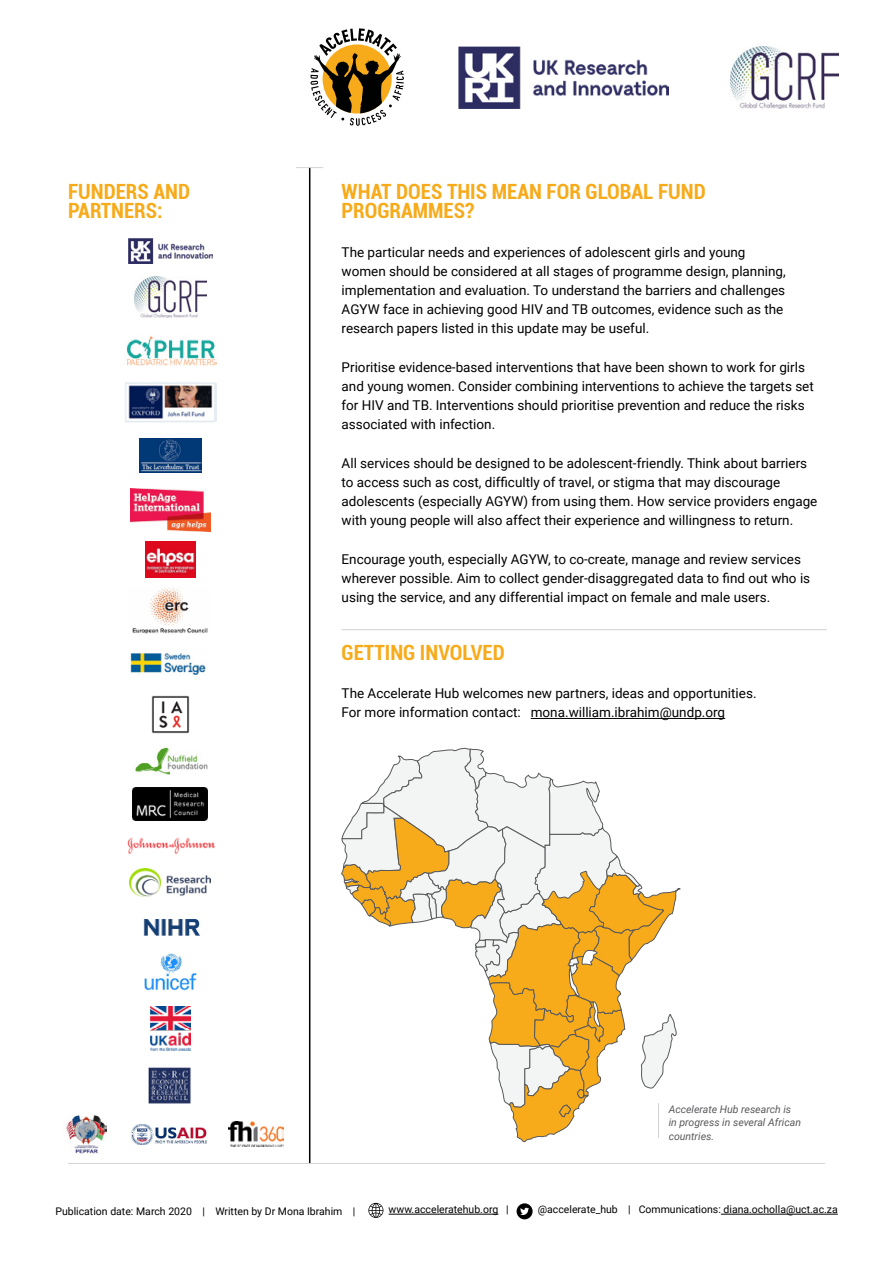
<style>
.page{position:relative;width:893px;height:1263px;background:#fff}
.page>*{position:absolute;margin:0;border:0;box-sizing:border-box;transform-origin:0 0}
.t1{font:700 condensed 21px/19.2px "Roboto";color:#f7ab1a}
.t2{font:13.5px/19.2px "Roboto";color:#000}
.t3{font:10.5px "Roboto";color:#000}
.t4{font:italic 10.5px/13.5px "Roboto";color:#58595b}
</style>
<div class="page">
<svg style="left:310px;top:28px;width:94px;height:98px"></svg>
<img style="left:458px;top:46px;width:211px;height:62px">
<img style="left:731px;top:46px;width:108px;height:62px">
<img style="left:130px;top:653px;width:76px;height:22px">
<hr style="left:531px;top:718px;width:194px;height:1px;background:#000">
<hr style="left:309px;top:167px;width:1px;height:997px;background:#000">
<svg style="left:296px;top:167px;width:27px;height:1px"></svg>
<hr style="left:68px;top:1163px;width:757px;height:1px;background:#d1d3d4">
<img style="left:127px;top:837px;width:89px;height:18px">
<img style="left:148px;top:1067px;width:43px;height:37px">
<hr style="left:389px;top:1214px;width:109px;height:1px;background:#000">
<hr style="left:721px;top:1214px;width:117px;height:1px;background:#000">
<svg style="left:368px;top:1203px;width:15px;height:15px"></svg>
<svg style="left:517px;top:1203px;width:16px;height:16px"></svg>
<svg style="left:341px;top:747px;width:339px;height:395px"></svg>
<img style="left:131px;top:488px;width:79px;height:44px">
<img style="left:125px;top:382px;width:92px;height:40px">
<img style="left:140px;top:438px;width:61px;height:35px">
<img style="left:134px;top:276px;width:73px;height:42px">
<img style="left:146px;top:541px;width:49px;height:37px">
<img style="left:132px;top:588px;width:76px;height:46px">
<img style="left:128px;top:239px;width:84px;height:25px">
<img style="left:66px;top:1115px;width:40px;height:39px">
<img style="left:151px;top:695px;width:39px;height:39px">
<img style="left:135px;top:747px;width:73px;height:28px">
<img style="left:133px;top:788px;width:75px;height:33px">
<img style="left:130px;top:869px;width:81px;height:27px">
<img style="left:130px;top:1124px;width:77px;height:20px">
<img style="left:143px;top:919px;width:57px;height:17px">
<img style="left:144px;top:953px;width:53px;height:38px">
<img style="left:150px;top:1007px;width:41px;height:44px">
<img style="left:229px;top:1122px;width:55px;height:24px">
<hr style="left:342px;top:629px;width:485px;height:1px;background:#d1d3d4">
<img style="left:126px;top:336px;width:90px;height:29px">
<hr style="left:658px;top:1103px;width:1px;height:35px;background:#d1d3d4">
<h1 class="t1" style="left:68px;top:181px;width:124px">FUNDERS AND<br>PARTNERS:</h1>
<h1 class="t1" style="left:342px;top:181px;width:366px">WHAT DOES THIS MEAN FOR GLOBAL FUND<br>PROGRAMMES?</h1>
<p class="t2" style="left:342px;top:242px;width:446px">The particular needs and experiences of adolescent girls and young women should be considered at all stages of programme design, planning, implementation and evaluation. To understand the barriers and challenges AGYW face in achieving good HIV and TB outcomes, evidence such as the research papers listed in this update may be useful.</p>
<p class="t2" style="left:342px;top:357px;width:474px">Prioritise evidence-based interventions that have been shown to work for girls and young women. Consider combining interventions to achieve the targets set for HIV and TB. Interventions should prioritise prevention and reduce the risks associated with infection.</p>
<p class="t2" style="left:342px;top:453px;width:477px">All services should be designed to be adolescent-friendly. Think about barriers to access such as cost, difficultly of travel, or stigma that may discourage adolescents (especially AGYW) from using them. How service providers engage with young people will also affect their experience and willingness to return.</p>
<p class="t2" style="left:342px;top:549px;width:470px">Encourage youth, especially AGYW, to co-create, manage and review services wherever possible. Aim to collect gender-disaggregated data to find out who is using the service, and any differential impact on female and male users.</p>
<h1 class="t1" style="left:342px;top:642px;width:165px">GETTING INVOLVED</h1>
<p class="t2" style="left:342px;top:683px;width:416px">The Accelerate Hub welcomes new partners, ideas and opportunities.<br>For more information contact: mona.william.ibrahim@undp.org</p>
<p class="t4" style="left:669px;top:1102px;width:134px">Accelerate Hub research is in progress in several African countries.</p>
<p class="t3" style="left:55px;top:1204px;width:302px">Publication date: March 2020 | Written by Dr Mona Ibrahim |</p>
<p class="t3" style="left:389px;top:1202px;width:122px">www.acceleratehub.org |</p>
<p class="t3" style="left:538px;top:1202px;width:301px">@accelerate_hub | Communications: diana.ocholla@uct.ac.za</p>
</div>
